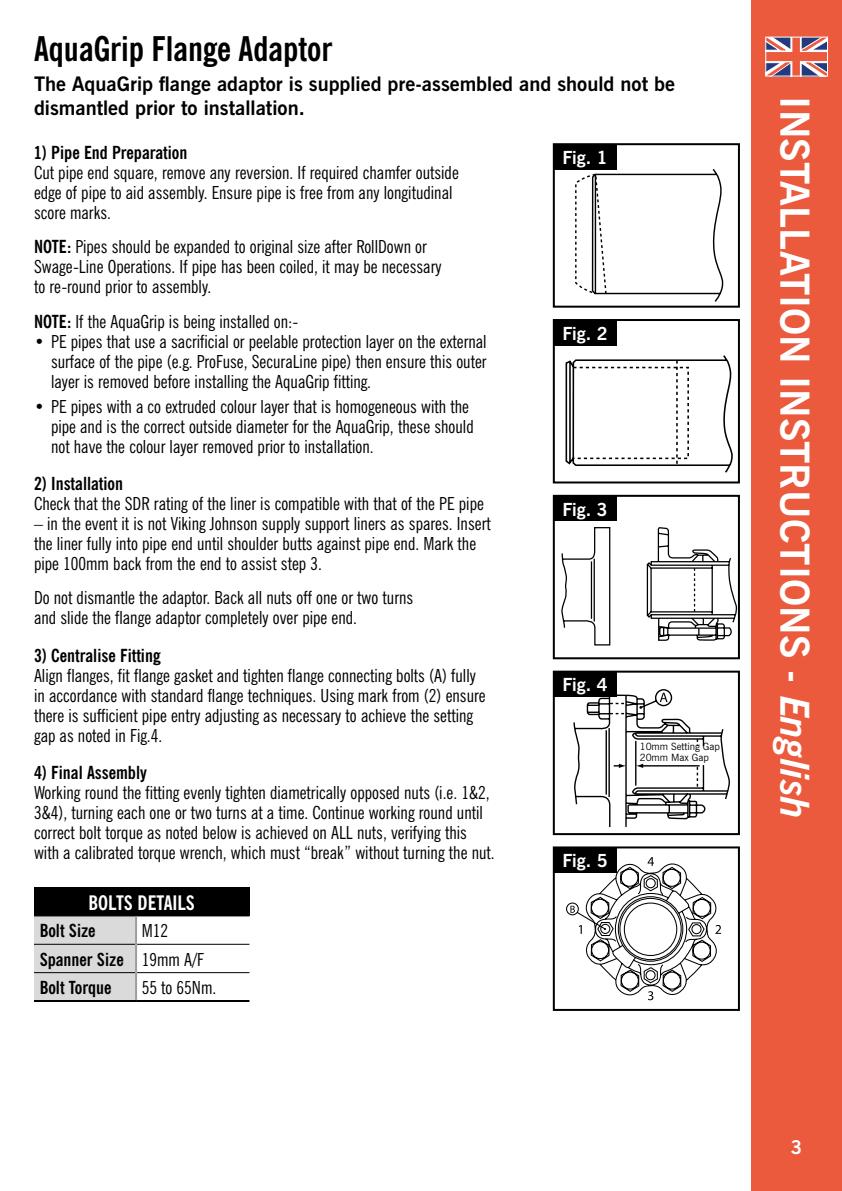
<style>
.page{position:relative;width:842px;height:1191px;background:#fff}
.page>*{position:absolute;margin:0;border:0;box-sizing:border-box;transform-origin:0 0}
.t1{font:700 40px "News Gothic BT";color:#fff}
.t2{font:700 condensed 34px "News Gothic BT";color:#000}
.t3{font:700 20px/24px "News Gothic BT";color:#000}
.t4{font:700 condensed 20px "News Gothic BT";color:#fff}
.t5{font:700 19px "News Gothic BT";color:#fff}
.t6{font:condensed 18px/20px "News Gothic BT";color:#000}
.t7{font:700 condensed 18px/28.2px "News Gothic BT";color:#000}
.t8{font:700 18px "News Gothic BT";letter-spacing:-.01em;color:#fff}
.t9{font:10px/10.6px "News Gothic BT";letter-spacing:-.01em;color:#000}
.s1{font-weight:700}
.s2{font-weight:400}
.s3{font-style:italic}
</style>
<div class="page">
<div style="left:751px;top:0;width:91px;height:1191px;background:#eb5a3d"></div>
<svg style="left:767px;top:39px;width:59px;height:36px"></svg>
<div style="left:765px;top:37px;width:63px;height:40px;border:1px solid #fff"></div>
<svg style="left:575px;top:169px;width:148px;height:133px"></svg>
<div style="left:553px;top:143px;width:187px;height:165px;border:2px solid #000"></div>
<div style="left:554px;top:144px;width:62px;height:25px;background:#000"></div>
<svg style="left:565px;top:355px;width:168px;height:118px"></svg>
<div style="left:553px;top:319px;width:187px;height:164px;border:2px solid #000"></div>
<div style="left:554px;top:320px;width:62px;height:25px;background:#000"></div>
<svg style="left:561px;top:527px;width:176px;height:118px"></svg>
<div style="left:553px;top:495px;width:187px;height:164px;border:2px solid #000"></div>
<div style="left:554px;top:495px;width:62px;height:26px;background:#000"></div>
<svg style="left:573px;top:689px;width:156px;height:138px"></svg>
<div style="left:694px;top:746px;width:13px;height:18px;background:#fff"></div>
<div style="left:553px;top:670px;width:187px;height:165px;border:2px solid #000"></div>
<div style="left:554px;top:671px;width:62px;height:26px;background:#000"></div>
<svg style="left:566px;top:857px;width:155px;height:143px"></svg>
<div style="left:553px;top:846px;width:187px;height:165px;border:2px solid #000"></div>
<div style="left:554px;top:847px;width:62px;height:25px;background:#000"></div>
<div style="left:34px;top:887px;width:215px;height:29px;background:#000"></div>
<div style="left:34px;top:916px;width:101px;height:84px;background:#dadada"></div>
<hr style="left:34px;top:1000px;width:102px;height:2px;background:#000">
<hr style="left:136px;top:1000px;width:113px;height:2px;background:#000">
<hr style="left:34px;top:943px;width:101px;height:1px;background:#000">
<hr style="left:137px;top:943px;width:112px;height:1px;background:#000">
<hr style="left:34px;top:972px;width:101px;height:1px;background:#000">
<hr style="left:137px;top:972px;width:112px;height:1px;background:#000">
<hr style="left:135px;top:916px;width:2px;height:28px;background:#9d9d9c">
<hr style="left:135px;top:944px;width:2px;height:28px;background:#9d9d9c">
<hr style="left:135px;top:972px;width:2px;height:28px;background:#9d9d9c">
<h2 class="t2" style="left:34px;top:28px;width:300px">AquaGrip Flange Adaptor</h2>
<p class="t3" style="left:34px;top:72px;width:642px">The AquaGrip flange adaptor is supplied pre-assembled and should not be dismantled prior to installation.</p>
<p class="t8" style="left:562px;top:147px;width:47px">Fig. 1</p>
<p class="t7" style="left:34px;top:138px;width:155px">1) Pipe End Preparation</p>
<p class="t6" style="left:34px;top:162px;width:426px">Cut pipe end square, remove any reversion. If required chamfer outside edge of pipe to aid assembly. Ensure pipe is free from any longitudinal score marks.</p>
<p class="t6" style="left:34px;top:237px;width:409px"><span class="s1">NOTE:</span> Pipes should be expanded to original size after RollDown or<br>Swage-Line Operations. If pipe has been coiled, it may be necessary to re-round prior to assembly.</p>
<p class="t6" style="left:34px;top:311px;width:266px"><span class="s1">NOTE:</span> If the AquaGrip is being installed on:-</p>
<p class="t6" style="left:51px;top:331px;width:437px;text-align:justify;text-indent:-17px">• PE pipes that use a sacrificial or peelable protection layer on the external surface of the pipe (e.g. ProFuse, SecuraLine pipe) then ensure this outer layer is removed before installing the AquaGrip fitting.</p>
<p class="t6" style="left:51px;top:397px;width:424px;text-indent:-17px">• PE pipes with a co extruded colour layer that is homogeneous with the pipe and is the correct outside diameter for the AquaGrip, these should not have the colour layer removed prior to installation.</p>
<p class="t7" style="left:34px;top:469px;width:91px">2) Installation</p>
<p class="t6" style="left:34px;top:494px;width:451px">Check that the SDR rating of the liner is compatible with that of the PE pipe</p>
<p class="t6" style="left:34px;top:514px;width:458px">– in the event it is not Viking Johnson supply support liners as spares. Insert the liner fully into pipe end until shoulder butts against pipe end. Mark the pipe 100mm back from the end to assist step 3.</p>
<p class="t6" style="left:34px;top:588px;width:381px">Do not dismantle the adaptor. Back all nuts off one or two turns and slide the flange adaptor completely over pipe end.</p>
<p class="t7" style="left:34px;top:641px;width:128px">3) Centralise Fitting</p>
<p class="t6" style="left:34px;top:665px;width:453px">Align flanges, fit flange gasket and tighten flange connecting bolts (A) fully in accordance with standard flange techniques. Using mark from (2) ensure there is sufficient pipe entry adjusting as necessary to achieve the setting gap as noted in Fig.4.</p>
<p class="t7" style="left:34px;top:758px;width:114px">4) Final Assembly</p>
<p class="t6" style="left:34px;top:782px;width:462px">Working round the fitting evenly tighten diametrically opposed nuts (i.e. 1&amp;2, 3&amp;4), turning each one or two turns at a time. Continue working round until correct bolt torque as noted below is achieved on ALL nuts, verifying this with a calibrated torque wrench, which must “break” without turning the nut.</p>
<p class="t4" style="left:89px;top:890px;width:108px">BOLTS DETAILS</p>
<p class="t7" style="left:40px;top:916px;width:58px">Bolt Size</p>
<p class="t8" style="left:562px;top:322px;width:47px">Fig. 2</p>
<p class="t8" style="left:562px;top:498px;width:47px">Fig. 3</p>
<p class="t8" style="left:562px;top:674px;width:47px">Fig. 4</p>
<p class="t9" style="left:640px;top:741px;width:82px">10mm Setting Gap<br>20mm Max Gap</p>
<p class="t8" style="left:562px;top:850px;width:47px">Fig. 5</p>
<p class="t7" style="left:40px;top:916px;width:166px;text-indent:102px"><span class="s2">M12<br></span>Spanner Size <span class="s2">19mm A/F<br></span>Bolt Torque</p>
<p class="t6" style="left:142px;top:977px;width:76px">55 to 65Nm.</p>
<h1 class="t1" style="left:819px;top:96px;width:725px;rotate:90deg">INSTALLATION INSTRUCTIONS - <span class="s3">English</span></h1>
<p class="t5" style="left:791px;top:1135px;width:13px">3</p>
</div>
